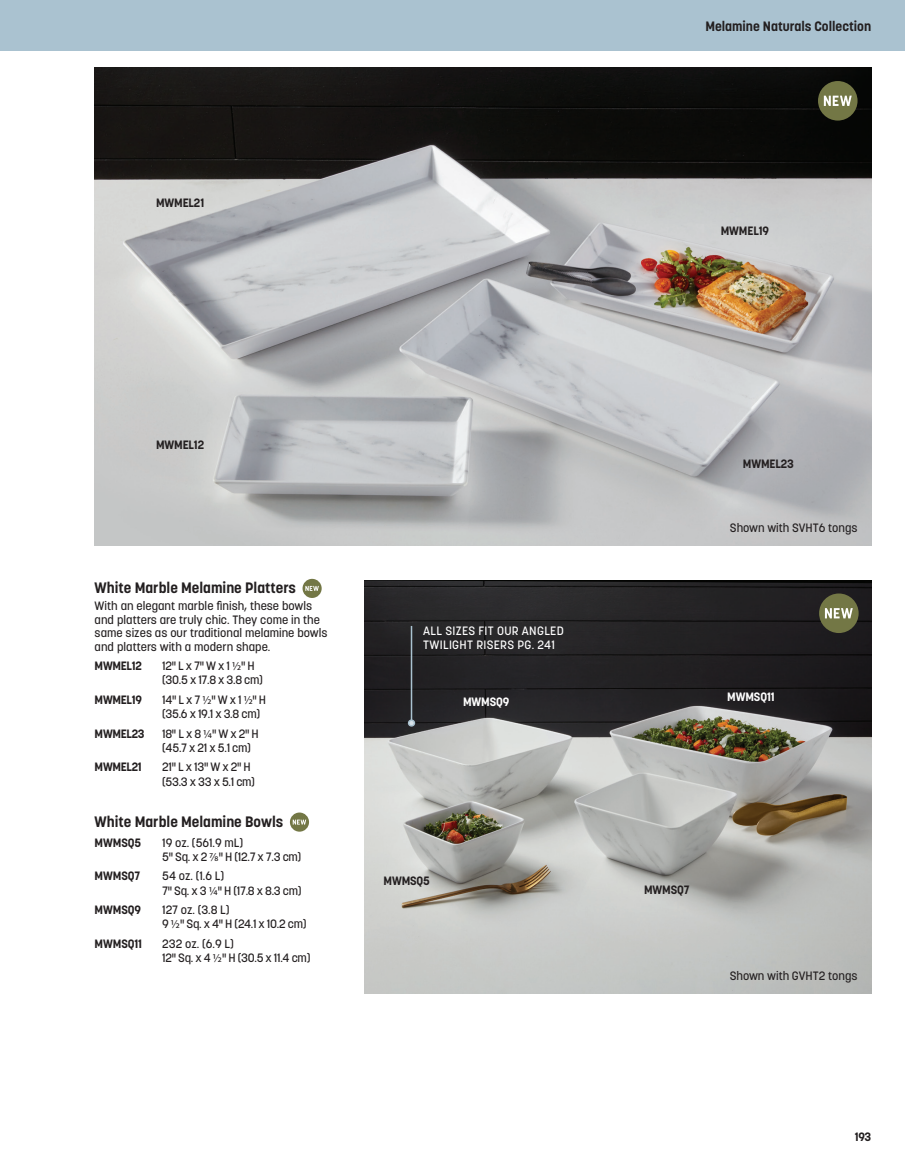
<style>
.page{position:relative;width:905px;height:1175px;background:#fff}
.page>*{position:absolute;margin:0;border:0;box-sizing:border-box;transform-origin:0 0}
.t1{font:700 15px "Korolev";color:#231f20}
.t2{font:700 13.5px "Korolev";color:#231f20}
.t3{font:500 12px/14.2px "Korolev";color:#231f20}
.t4{font:700 12px "Korolev";letter-spacing:-.01em;color:#231f20}
.t5{font:500 12px/14.2px "Korolev";letter-spacing:-.025em;color:#231f20}
.t6{font:500 12px/14.2px "Korolev";letter-spacing:.025em;color:#fff}
.t7{font:700 12px "Korolev";letter-spacing:-.01em;color:#fff}
.s1{font-family:"Myriad Pro";font-weight:400}
</style>
<div class="page">
<div style="left:302px;top:579px;width:20px;height:19px;background:#737745;border-radius:50%"></div>
<svg style="left:305px;top:586px;width:14px;height:5px"></svg>
<svg style="left:290px;top:812px;width:19px;height:19px"></svg>
<svg style="left:293px;top:819px;width:13px;height:5px"></svg>
<img style="left:94px;top:68px;width:777px;height:477px">
<img style="left:365px;top:580px;width:506px;height:413px">
<div style="left:0;top:0;width:904px;height:51px;background:#aac2d0"></div>
<hr style="left:411px;top:626px;width:1px;height:97px;background:#aac2d0">
<div style="left:408px;top:719px;width:7px;height:7px;border:2px solid #aac2d0;border-radius:50%"></div>
<div style="left:818px;top:81px;width:39px;height:40px;background:#737745;border-radius:50%"></div>
<svg style="left:823px;top:96px;width:28px;height:10px"></svg>
<div style="left:819px;top:593px;width:39px;height:40px;background:#737745;border-radius:50%"></div>
<svg style="left:824px;top:608px;width:28px;height:10px"></svg>
<p class="t4" style="left:156px;top:195px;width:50px">MWMEL21</p>
<p class="t2" style="left:705px;top:17px;width:167px">Melamine Naturals Collection</p>
<p class="t4" style="left:720px;top:223px;width:50px">MWMEL19</p>
<p class="t4" style="left:156px;top:437px;width:50px">MWMEL12</p>
<p class="t1" style="left:95px;top:578px;width:203px">White Marble Melamine Platters</p>
<p class="t3" style="left:95px;top:599px;width:234px;line-height:13.5px">With an elegant marble finish, these bowls and platters are truly chic. They come in the same sizes as our traditional melamine bowls and platters with a modern shape.</p>
<p class="t4" style="left:95px;top:658px;width:49px">MWMEL12</p>
<p class="t3" style="left:162px;top:659px;width:102px">12" L x 7" W x 1 <span class="s1">1/2</span>" H (30.5 x 17.8 x 3.8 cm)</p>
<p class="t4" style="left:95px;top:692px;width:49px">MWMEL19</p>
<p class="t3" style="left:162px;top:692px;width:105px">14" L x 7 <span class="s1">1/2</span>" W x 1 <span class="s1">1/2</span>" H (35.6 x 19.1 x 3.8 cm)</p>
<p class="t4" style="left:95px;top:726px;width:51px">MWMEL23</p>
<p class="t3" style="left:162px;top:726px;width:98px">18" L x 8 <span class="s1">1/4</span>" W x 2" H (45.7 x 21 x 5.1 cm)</p>
<p class="t4" style="left:95px;top:759px;width:49px">MWMEL21</p>
<p class="t3" style="left:162px;top:760px;width:94px">21" L x 13" W x 2" H (53.3 x 33 x 5.1 cm)</p>
<p class="t1" style="left:95px;top:812px;width:190px">White Marble Melamine Bowls</p>
<p class="t4" style="left:95px;top:835px;width:48px">MWMSQ5</p>
<p class="t3" style="left:162px;top:835px;width:141px">19 oz. (561.9 mL)<br>5" Sq. x 2 <span class="s1">7/8</span>" H (12.7 x 7.3 cm)</p>
<p class="t4" style="left:95px;top:868px;width:47px">MWMSQ7</p>
<p class="t3" style="left:162px;top:869px;width:141px">54 oz. (1.6 L)<br>7" Sq. x 3 <span class="s1">1/4</span>" H (17.8 x 8.3 cm)</p>
<p class="t4" style="left:95px;top:902px;width:48px">MWMSQ9</p>
<p class="t5" style="left:162px;top:902px;width:146px">127 oz. (3.8 L)<br>9 <span class="s1">1/2</span>" Sq. x 4" H (24.1 x 10.2 cm)</p>
<p class="t4" style="left:95px;top:936px;width:49px">MWMSQ11</p>
<p class="t5" style="left:162px;top:936px;width:150px">232 oz. (6.9 L)<br>12" Sq. x 4 <span class="s1">1/2</span>" H (30.5 x 11.4 cm)</p>
<p class="t6" style="left:423px;top:623px;width:142px">ALL SIZES FIT OUR ANGLED<br>TWILIGHT RISERS PG. 241</p>
<p class="t7" style="left:463px;top:693px;width:48px">MWMSQ9</p>
<p class="t4" style="left:383px;top:873px;width:48px">MWMSQ5</p>
<p class="t4" style="left:742px;top:456px;width:53px">MWMEL23</p>
<p class="t3" style="left:730px;top:520px;width:129px">Shown with SVHT6 tongs</p>
<p class="t7" style="left:727px;top:689px;width:49px">MWMSQ11</p>
<p class="t4" style="left:644px;top:882px;width:47px">MWMSQ7</p>
<p class="t3" style="left:729px;top:968px;width:129px">Shown with GVHT2 tongs</p>
<p class="t4" style="left:854px;top:1129px;width:18px">193</p>
</div>
